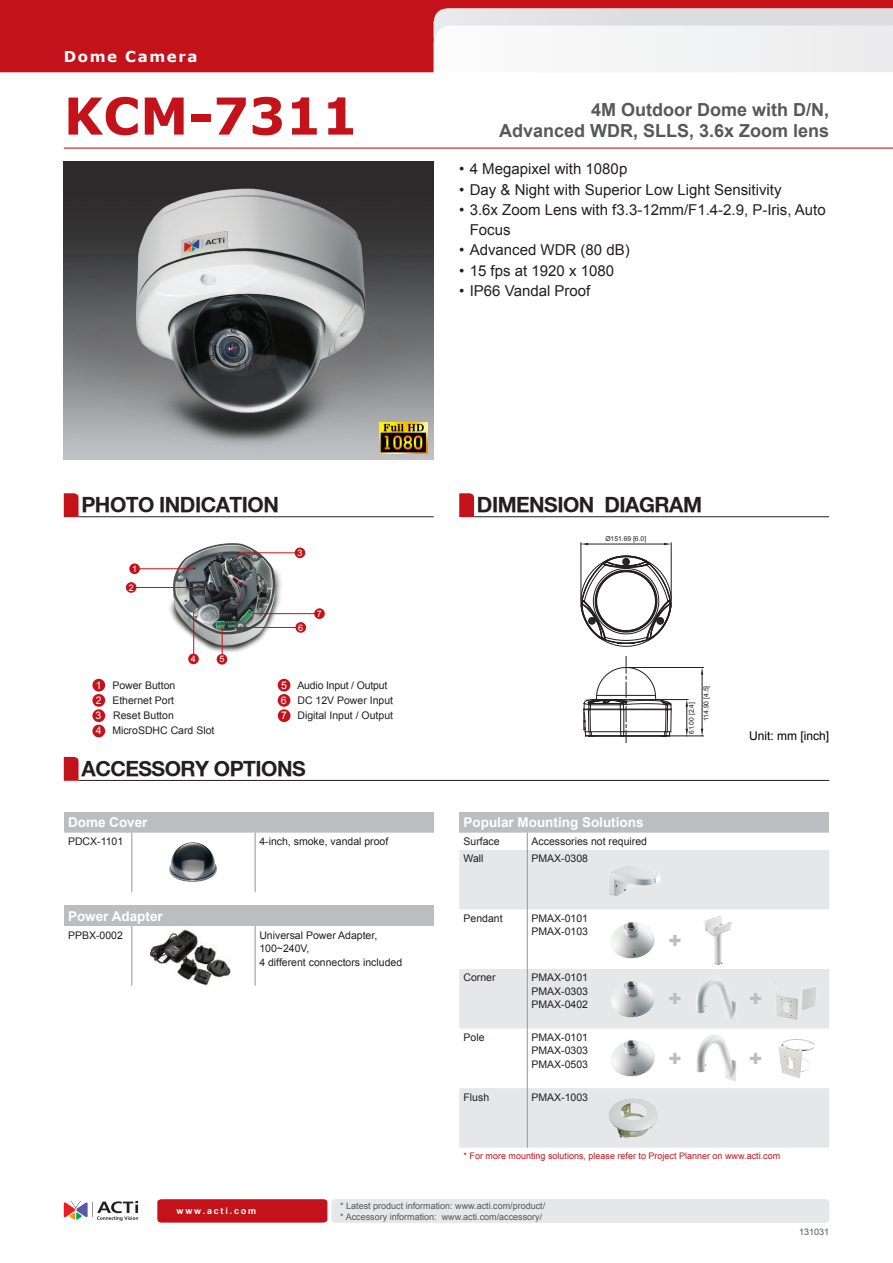
<style>
.page{position:relative;width:893px;height:1263px;background:#fff}
.page>*{position:absolute;margin:0;border:0;box-sizing:border-box;transform-origin:0 0}
.t1{font:700 51px "Verdana";color:#c4121a}
._01{font:700 21px "Helvetica Neue";letter-spacing:-.025em;color:#231f20}
.t2{font:900 21px "Arial";color:#bcbdc0}
.Headline-1{font:700 18px "Arial";color:#57585a}
.Features{font:15px/20.2px "Arial";color:#231f20}
.t3{font:700 15px "Verdana";letter-spacing:.105em;color:#fff}
.t4{font:700 13.5px "Arial";color:#fff}
.t5{font:12px "Arial";color:#000101}
.t6{font:10.5px/15px "Arial";color:#231f20}
.t7{font:9px "Arial";color:#525858}
.t8{font:9px "Arial";color:#c4121a}
.t9{font:700 9px "Arial";letter-spacing:.2em;color:#fff}
.t10{font:9px "Arial";color:#fff}
.t11{font:6.75px "Arial";color:#231f20}
.s1{color:#fff}
</style>
<div class="page">
<img style="left:64px;top:162px;width:370px;height:297px">
<div style="left:0;top:0;width:893px;height:72px;background:#c4121a"></div>
<svg style="left:433px;top:9px;width:460px;height:63px"></svg>
<svg style="left:157px;top:1199px;width:672px;height:23px;background:#ddb2b5"></svg>
<svg style="left:64px;top:1201px;width:74px;height:20px"></svg>
<hr style="left:79px;top:780px;width:750px;height:1px;background:#231f20">
<svg style="left:64px;top:757px;width:15px;height:24px"></svg>
<hr style="left:79px;top:516px;width:355px;height:1px;background:#231f20">
<svg style="left:64px;top:493px;width:15px;height:24px"></svg>
<hr style="left:474px;top:516px;width:355px;height:1px;background:#231f20">
<svg style="left:459px;top:493px;width:15px;height:24px"></svg>
<svg style="left:63px;top:147px;width:830px;height:2px;background:#df8084"></svg>
<div style="left:278px;top:709px;width:13px;height:13px;background:#c4121a;border-radius:50%"></div>
<div style="left:92px;top:709px;width:13px;height:13px;background:#c4121a;border-radius:50%"></div>
<div style="left:92px;top:725px;width:13px;height:12px;background:#c4121a;border-radius:50%"></div>
<div style="left:92px;top:694px;width:13px;height:13px;background:#c4121a;border-radius:50%"></div>
<div style="left:92px;top:679px;width:13px;height:12px;background:#c4121a;border-radius:50%"></div>
<div style="left:278px;top:679px;width:12px;height:12px;background:#c4121a;border-radius:50%"></div>
<div style="left:278px;top:694px;width:12px;height:13px;background:#c4121a;border-radius:50%"></div>
<div style="left:64px;top:812px;width:370px;height:21px;background:#bcbdc0"></div>
<svg style="left:132px;top:833px;width:123px;height:59px"></svg>
<hr style="left:255px;top:833px;width:1px;height:59px;background:#939598">
<hr style="left:131px;top:833px;width:1px;height:59px;background:#939598">
<div style="left:459px;top:812px;width:370px;height:21px;background:#bcbdc0"></div>
<svg style="left:459px;top:850px;width:370px;height:298px;fill:#e6e7e9"></svg>
<svg style="left:527px;top:833px;width:1px;height:17px"></svg>
<hr style="left:527px;top:850px;width:1px;height:59px;background:#939598">
<hr style="left:527px;top:909px;width:1px;height:60px;background:#939598">
<hr style="left:527px;top:969px;width:1px;height:59px;background:#939598">
<hr style="left:527px;top:1028px;width:1px;height:60px;background:#939598">
<hr style="left:527px;top:1088px;width:1px;height:60px;background:#939598">
<img style="left:162px;top:543px;width:127px;height:113px">
<svg style="left:237px;top:552px;width:59px;height:6px"></svg>
<hr style="left:139px;top:568px;width:55px;height:1px;background:#c4121a">
<hr style="left:135px;top:587px;width:59px;height:1px;background:#c4121a">
<hr style="left:253px;top:613px;width:62px;height:1px;background:#c4121a">
<div style="left:129px;top:563px;width:11px;height:11px;background:#c4121a;border-radius:50%"></div>
<div style="left:126px;top:582px;width:10px;height:11px;background:#c4121a;border-radius:50%"></div>
<div style="left:295px;top:547px;width:10px;height:11px;background:#c4121a;border-radius:50%"></div>
<div style="left:314px;top:608px;width:11px;height:11px;background:#c4121a;border-radius:50%"></div>
<img style="left:607px;top:918px;width:52px;height:44px">
<img style="left:604px;top:861px;width:61px;height:39px">
<img style="left:700px;top:912px;width:36px;height:54px">
<img style="left:607px;top:976px;width:52px;height:45px">
<img style="left:607px;top:1035px;width:52px;height:45px">
<img style="left:692px;top:973px;width:48px;height:52px">
<img style="left:692px;top:1031px;width:48px;height:53px">
<img style="left:770px;top:977px;width:51px;height:46px">
<img style="left:776px;top:1037px;width:39px;height:43px">
<img style="left:168px;top:841px;width:51px;height:43px">
<img style="left:603px;top:1093px;width:62px;height:50px">
<hr style="left:234px;top:627px;width:62px;height:1px;background:#c4121a">
<div style="left:295px;top:622px;width:11px;height:11px;background:#c4121a;border-radius:50%"></div>
<hr style="left:193px;top:612px;width:1px;height:43px;background:#c4121a">
<svg style="left:222px;top:627px;width:1px;height:27px"></svg>
<div style="left:188px;top:654px;width:11px;height:10px;background:#c4121a;border-radius:50%"></div>
<div style="left:217px;top:654px;width:10px;height:11px;background:#c4121a;border-radius:50%"></div>
<div style="left:64px;top:906px;width:370px;height:20px;background:#bcbdc0"></div>
<svg style="left:132px;top:926px;width:123px;height:60px"></svg>
<hr style="left:255px;top:926px;width:1px;height:60px;background:#939598">
<hr style="left:131px;top:926px;width:1px;height:60px;background:#939598">
<img style="left:150px;top:927px;width:80px;height:59px">
<hr style="left:627px;top:667px;width:76px;height:1px;background:#231f20">
<hr style="left:667px;top:735px;width:36px;height:1px;background:#231f20">
<hr style="left:702px;top:675px;width:1px;height:54px;background:#231f20">
<svg style="left:701px;top:668px;width:2px;height:7px"></svg>
<svg style="left:701px;top:729px;width:2px;height:7px"></svg>
<hr style="left:657px;top:699px;width:31px;height:1px;background:#231f20">
<svg style="left:583px;top:656px;width:89px;height:86px"></svg>
<svg style="left:686px;top:699px;width:2px;height:37px"></svg>
<hr style="left:671px;top:543px;width:1px;height:56px;background:#231f20">
<hr style="left:581px;top:543px;width:1px;height:56px;background:#231f20">
<hr style="left:588px;top:544px;width:76px;height:1px;background:#231f20">
<svg style="left:664px;top:543px;width:7px;height:2px"></svg>
<svg style="left:580px;top:555px;width:92px;height:92px"></svg>
<svg style="left:581px;top:543px;width:7px;height:2px"></svg>
<img style="left:380px;top:422px;width:48px;height:32px">
<p class="t3" style="left:64px;top:46px;width:135px">Dome Camera</p>
<p class="t1" style="left:64px;top:80px;width:296px">KCM-7311</p>
<p class="Headline-1" style="left:591px;top:98px;width:240px">4M Outdoor Dome with D/N,</p>
<p class="Headline-1" style="left:499px;top:119px;width:332px">Advanced WDR, SLLS, 3.6x Zoom lens</p>
<p class="Features" style="left:459px;top:159px;width:170px">• 4 Megapixel with 1080p</p>
<p class="Features" style="left:459px;top:179px;width:324px">• Day &amp; Night with Superior Low Light Sensitivity</p>
<p class="Features" style="left:470px;top:200px;width:357px;text-indent:-10px">• 3.6x Zoom Lens with f3.3-12mm/F1.4-2.9, P-Iris, Auto<br>Focus</p>
<p class="Features" style="left:459px;top:240px;width:172px">• Advanced WDR (80 dB)</p>
<p class="Features" style="left:459px;top:260px;width:156px">• 15 fps at 1920 x 1080</p>
<p class="Features" style="left:459px;top:281px;width:133px">• IP66 Vandal Proof</p>
<p class="_01" style="left:81px;top:492px;width:199px">PHOTO INDICATION</p>
<p class="_01" style="left:477px;top:492px;width:227px">DIMENSION DIAGRAM</p>
<p class="t10" style="left:132px;top:563px;width:7px">1</p>
<p class="t10" style="left:129px;top:582px;width:7px">2</p>
<p class="t10" style="left:191px;top:653px;width:7px">4</p>
<p class="t10" style="left:219px;top:653px;width:7px">5</p>
<p class="t6" style="left:96px;top:678px;width:81px"><span class="s1">1</span> Power Button</p>
<p class="t6" style="left:96px;top:693px;width:80px"><span class="s1">2</span> Ethernet Port</p>
<p class="t6" style="left:96px;top:708px;width:80px"><span class="s1">3</span> Reset Button</p>
<p class="t6" style="left:96px;top:723px;width:120px"><span class="s1">4</span> MicroSDHC Card Slot</p>
<p class="t10" style="left:297px;top:547px;width:7px">3</p>
<p class="t10" style="left:298px;top:622px;width:7px">6</p>
<p class="t10" style="left:317px;top:608px;width:7px">7</p>
<p class="t6" style="left:281px;top:678px;width:114px"><span class="s1">5</span> Audio Input / Output<br><span class="s1">6</span> DC 12V Power Input</p>
<p class="t6" style="left:281px;top:708px;width:114px"><span class="s1">7</span> Digital Input / Output</p>
<p class="_01" style="left:81px;top:755px;width:226px">ACCESSORY OPTIONS</p>
<p class="t4" style="left:68px;top:813px;width:81px">Dome Cover</p>
<p class="t6" style="left:68px;top:834px;width:57px">PDCX-1101</p>
<p class="t6" style="left:259px;top:834px;width:130px">4-inch, smoke, vandal proof</p>
<p class="t4" style="left:68px;top:907px;width:96px">Power Adapter</p>
<p class="t6" style="left:68px;top:927px;width:56px">PPBX-0002</p>
<p class="t6" style="left:259px;top:927px;width:119px">Universal Power Adapter,</p>
<p class="t6" style="left:259px;top:941px;width:52px">100~240V,</p>
<p class="t6" style="left:259px;top:954px;width:144px">4 different connectors included</p>
<p class="t11" style="left:605px;top:535px;width:42px">Ø151.69 [6.0]</p>
<p class="t11" style="left:687px;top:734px;width:33px;rotate:-90deg">61.00 [2.4]</p>
<p class="t11" style="left:702px;top:721px;width:37px;rotate:-90deg">114.90 [4.5]</p>
<p class="t4" style="left:463px;top:813px;width:182px">Popular Mounting Solutions</p>
<p class="t6" style="left:463px;top:834px;width:38px">Surface</p>
<p class="t6" style="left:531px;top:834px;width:117px">Accessories not required</p>
<p class="t6" style="left:463px;top:851px;width:22px">Wall</p>
<p class="t6" style="left:531px;top:851px;width:58px">PMAX-0308</p>
<p class="t6" style="left:463px;top:911px;width:41px">Pendant</p>
<p class="t6" style="left:531px;top:911px;width:58px">PMAX-0101</p>
<p class="t6" style="left:531px;top:924px;width:58px">PMAX-0103</p>
<p class="t6" style="left:463px;top:970px;width:34px">Corner</p>
<p class="t6" style="left:531px;top:970px;width:58px">PMAX-0101</p>
<p class="t6" style="left:531px;top:984px;width:58px">PMAX-0303</p>
<p class="t6" style="left:531px;top:997px;width:58px">PMAX-0402</p>
<p class="t6" style="left:463px;top:1030px;width:23px">Pole</p>
<p class="t6" style="left:531px;top:1030px;width:58px">PMAX-0101</p>
<p class="t6" style="left:531px;top:1043px;width:58px">PMAX-0303</p>
<p class="t6" style="left:531px;top:1057px;width:58px">PMAX-0503</p>
<p class="t6" style="left:463px;top:1089px;width:27px">Flush</p>
<p class="t6" style="left:531px;top:1089px;width:58px">PMAX-1003</p>
<p class="t2" style="left:668px;top:925px;width:15px">+</p>
<p class="t2" style="left:668px;top:983px;width:15px">+</p>
<p class="t2" style="left:668px;top:1043px;width:15px">+</p>
<p class="t5" style="left:749px;top:728px;width:82px">Unit: mm [inch]</p>
<p class="t2" style="left:749px;top:983px;width:15px">+</p>
<p class="t2" style="left:749px;top:1043px;width:15px">+</p>
<p class="t8" style="left:463px;top:1150px;width:318px">* For more mounting solutions, please refer to Project Planner on www.acti.com</p>
<p class="t9" style="left:177px;top:1205px;width:81px">www.acti.com</p>
<p class="t7" style="left:340px;top:1200px;width:207px">* Latest product information: www.acti.com/product/</p>
<p class="t7" style="left:340px;top:1211px;width:204px">* Accessory information: www.acti.com/accessory/</p>
<p class="t7" style="left:799px;top:1225px;width:32px">131031</p>
</div>
